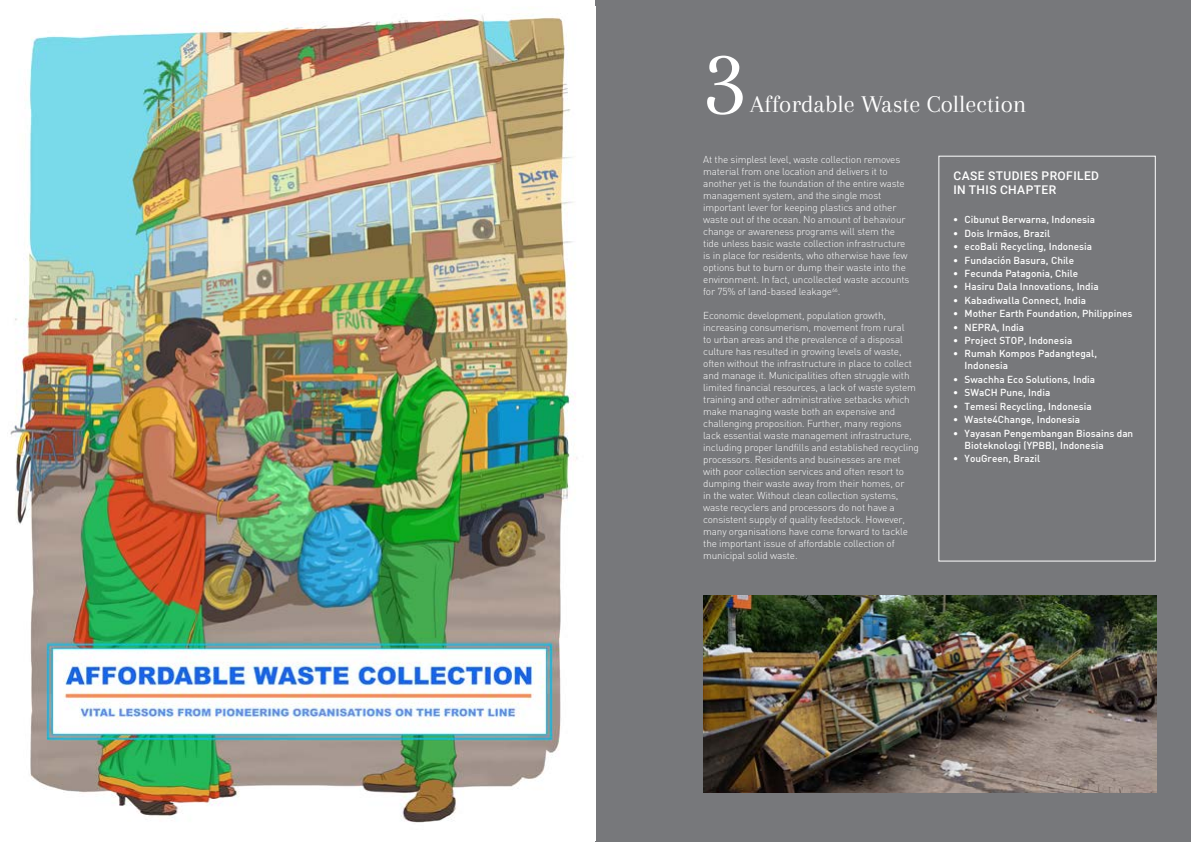
<style>
.page{position:relative;width:1191px;height:842px;background:#fff}
.page>*{position:absolute;margin:0;border:0;box-sizing:border-box;transform-origin:0 0}
.t1{font:100px "Arapey";color:#fff}
.t2{font:25px "Arapey";color:#fff}
.t3{font:500 12px/14.4px "Roboto";letter-spacing:.035em;color:#fff}
.t4{font:300 10px/12px "DIN";letter-spacing:-.015em;color:#fff}
.t5{font:500 10px/12px "DIN";color:#fff}
</style>
<div class="page">
<div style="left:595px;top:0;width:596px;height:842px;background:#77787b"></div>
<img style="left:704px;top:595px;width:453px;height:197px">
<div style="left:938px;top:156px;width:217px;height:405px;border:1px solid #fff"></div>
<img style="left:10px;top:15px;width:567px;height:808px">
<h1 class="t1" style="left:701px;top:27px;width:48px">3</h1>
<h2 class="t2" style="left:750px;top:91px;width:278px">Affordable Waste Collection</h2>
<p class="t4" style="left:703px;top:153px;width:208px">At the simplest level, waste collection removes material from one location and delivers it to another yet is the foundation of the entire waste management system, and the single most important lever for keeping plastics and other waste out of the ocean. No amount of behaviour change or awareness programs will stem the tide unless basic waste collection infrastructure is in place for residents, who otherwise have few options but to burn or dump their waste into the environment. In fact, uncollected waste accounts for 75% of land-based leakage<sup>66</sup>.</p>
<p class="t4" style="left:703px;top:309px;width:217px">Economic development, population growth, increasing consumerism, movement from rural<br>to urban areas and the prevalence of a disposal culture has resulted in growing levels of waste, often without the infrastructure in place to collect and manage it. Municipalities often struggle with limited financial resources, a lack of waste system training and other administrative setbacks which make managing waste both an expensive and challenging proposition. Further, many regions lack essential waste management infrastructure, including proper landfills and established recycling processors. Residents and businesses are met with poor collection services and often resort to dumping their waste away from their homes, or<br>in the water. Without clean collection systems, waste recyclers and processors do not have a consistent supply of quality feedstock. However, many organisations have come forward to tackle the important issue of affordable collection of municipal solid waste.</p>
<p class="t3" style="left:953px;top:168px;width:147px">CASE STUDIES PROFILED<br>IN THIS CHAPTER</p>
<p class="t5" style="left:953px;top:213px;width:143px">• Cibunut Berwarna, Indonesia</p>
<p class="t5" style="left:953px;top:227px;width:99px">• Dois Irmãos, Brazil</p>
<p class="t5" style="left:953px;top:240px;width:140px">• ecoBali Recycling, Indonesia</p>
<p class="t5" style="left:953px;top:254px;width:122px">• Fundación Basura, Chile</p>
<p class="t5" style="left:953px;top:267px;width:127px">• Fecunda Patagonia, Chile</p>
<p class="t5" style="left:953px;top:280px;width:147px">• Hasiru Dala Innovations, India</p>
<p class="t5" style="left:953px;top:294px;width:134px">• Kabadiwalla Connect, India</p>
<p class="t5" style="left:953px;top:307px;width:181px">• Mother Earth Foundation, Philippines</p>
<p class="t5" style="left:953px;top:321px;width:72px">• NEPRA, India</p>
<p class="t5" style="left:953px;top:334px;width:120px">• Project STOP, Indonesia</p>
<p class="t5" style="left:964px;top:347px;width:134px;text-indent:-11px">• Rumah Kompos Padangtegal,<br>Indonesia</p>
<p class="t5" style="left:953px;top:373px;width:143px">• Swachha Eco Solutions, India</p>
<p class="t5" style="left:953px;top:386px;width:99px">• SWaCH Pune, India</p>
<p class="t5" style="left:953px;top:400px;width:140px">• Temesi Recycling, Indonesia</p>
<p class="t5" style="left:953px;top:413px;width:128px">• Waste4Change, Indonesia</p>
<p class="t5" style="left:964px;top:427px;width:170px;text-indent:-11px">• Yayasan Pengembangan Biosains dan<br>Bioteknologi (YPBB), Indonesia</p>
<p class="t5" style="left:953px;top:452px;width:89px">• YouGreen, Brazil</p>
</div>
